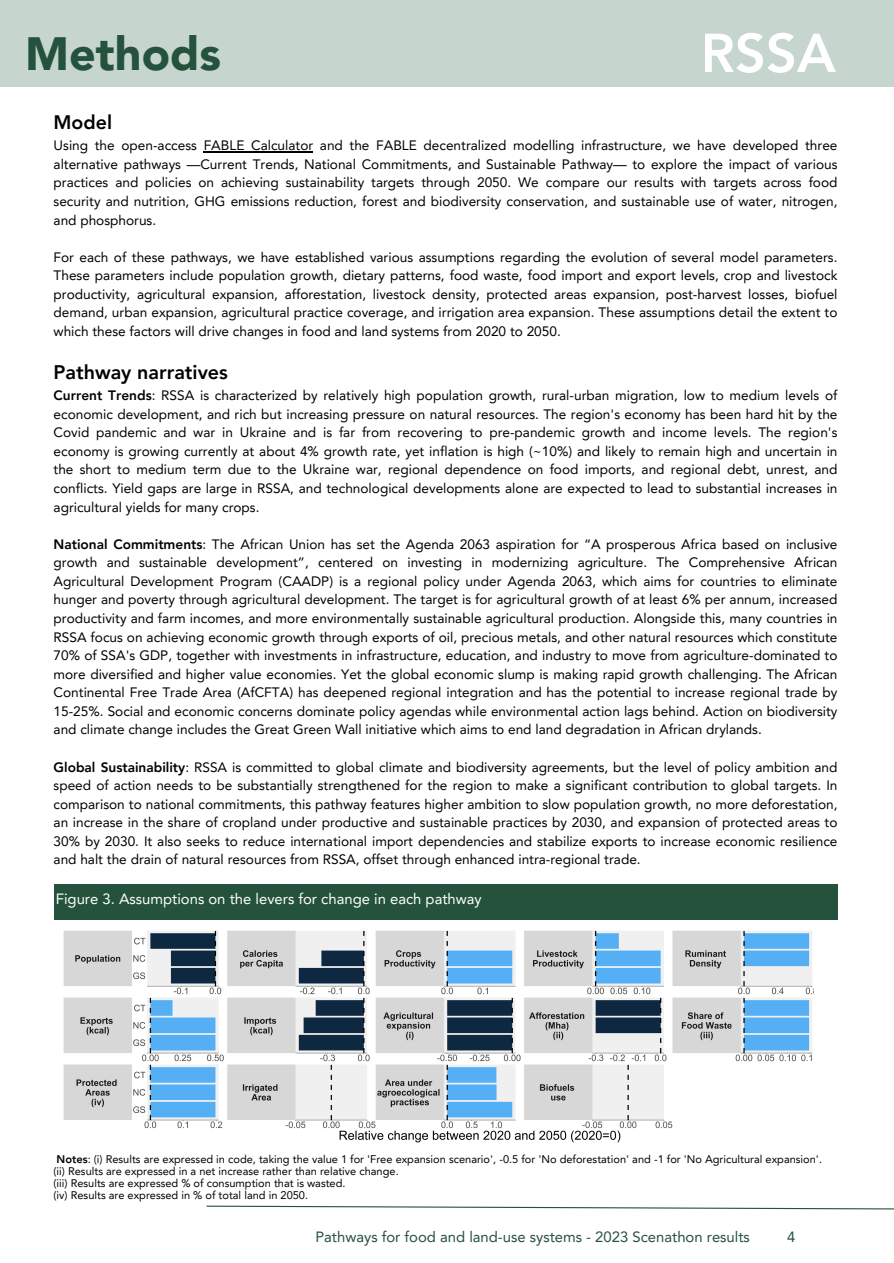
<style>
.page{position:relative;width:894px;height:1263px;background:#fff}
.page>*{position:absolute;margin:0;border:0;box-sizing:border-box;transform-origin:0 0}
.t1{font:800 54px "Avenir LT Pro";color:#fff}
.t2{font:900 46.65px "Avenir LT Pro";color:#24523c}
.t3{font:800 19.65px "Avenir LT Pro";color:#000}
.t4{font:800 19.5px "Avenir LT Pro";color:#000}
.t5{font:14.85px "Avenir LT Pro";color:#24523c}
.t6{font:14.85px "Avenir LT Pro";color:#fff}
.t7{font:13.65px/18.6px "Avenir LT Pro";color:#000;text-align:justify}
.t8{font:11.1px "Avenir LT Pro";color:#000}
.s1{font-weight:800}
</style>
<div class="page">
<svg style="left:206px;top:1205px;width:687px;height:5px"></svg>
<hr style="left:204px;top:151px;width:109px;height:2px;background:#000">
<div style="left:0;top:0;width:893px;height:86px;background:#c6d6ce"></div>
<div style="left:54px;top:883px;width:783px;height:36px;background:#24523c"></div>
<img style="left:63px;top:930px;width:750px;height:213px">
<h3 class="t2" style="left:25px;top:35px;width:197px">Methods</h3>
<h3 class="t1" style="left:700px;top:31px;width:136px">RSSA</h3>
<h1 class="t4" style="left:54px;top:114px;width:60px">Model</h1>
<h1 class="t7" style="left:54px;top:137px;width:785px">Using the open-access FABLE Calculator and the FABLE decentralized modelling infrastructure, we have developed three alternative pathways —Current Trends, National Commitments, and Sustainable Pathway— to explore the impact of various practices and policies on achieving sustainability targets through 2050. We compare our results with targets across food security and nutrition, GHG emissions reduction, forest and biodiversity conservation, and sustainable use of water, nitrogen, and phosphorus.</h1>
<h3 class="t7" style="left:54px;top:249px;width:785px">For each of these pathways, we have established various assumptions regarding the evolution of several model parameters.<br>These parameters include population growth, dietary patterns, food waste, food import and export levels, crop and livestock productivity, agricultural expansion, afforestation, livestock density, protected areas expansion, post-harvest losses, biofuel demand, urban expansion, agricultural practice coverage, and irrigation area expansion. These assumptions detail the extent to which these factors will drive changes in food and land systems from 2020 to 2050.</h3>
<h3 class="t3" style="left:54px;top:364px;width:176px">Pathway narratives</h3>
<h3 class="t7" style="left:54px;top:387px;width:785px"><span class="s1">Current Trends</span>: RSSA is characterized by relatively high population growth, rural-urban migration, low to medium levels of economic development, and rich but increasing pressure on natural resources. The region's economy has been hard hit by the Covid pandemic and war in Ukraine and is far from recovering to pre-pandemic growth and income levels. The region's economy is growing currently at about 4% growth rate, yet inflation is high (~10%) and likely to remain high and uncertain in the short to medium term due to the Ukraine war, regional dependence on food imports, and regional debt, unrest, and conflicts. Yield gaps are large in RSSA, and technological developments alone are expected to lead to substantial increases in agricultural yields for many crops.</h3>
<h3 class="t7" style="left:54px;top:536px;width:785px"><span class="s1">National Commitments</span>: The African Union has set the Agenda 2063 aspiration for “A prosperous Africa based on inclusive growth and sustainable development”, centered on investing in modernizing agriculture. The Comprehensive African Agricultural Development Program (CAADP) is a regional policy under Agenda 2063, which aims for countries to eliminate hunger and poverty through agricultural development. The target is for agricultural growth of at least 6% per annum, increased productivity and farm incomes, and more environmentally sustainable agricultural production. Alongside this, many countries in RSSA focus on achieving economic growth through exports of oil, precious metals, and other natural resources which constitute 70% of SSA's GDP, together with investments in infrastructure, education, and industry to move from agriculture-dominated to more diversified and higher value economies. Yet the global economic slump is making rapid growth challenging. The African Continental Free Trade Area (AfCFTA) has deepened regional integration and has the potential to increase regional trade by 15-25%. Social and economic concerns dominate policy agendas while environmental action lags behind. Action on biodiversity and climate change includes the Great Green Wall initiative which aims to end land degradation in African drylands.</h3>
<h3 class="t7" style="left:54px;top:758px;width:785px"><span class="s1">Global Sustainability</span>: RSSA is committed to global climate and biodiversity agreements, but the level of policy ambition and speed of action needs to be substantially strengthened for the region to make a significant contribution to global targets. In comparison to national commitments, this pathway features higher ambition to slow population growth, no more deforestation, an increase in the share of cropland under productive and sustainable practices by 2030, and expansion of protected areas to 30% by 2030. It also seeks to reduce international import dependencies and stabilize exports to increase economic resilience and halt the drain of natural resources from RSSA, offset through enhanced intra-regional trade.</h3>
<p class="t6" style="left:56px;top:892px;width:427px">Figure 3. Assumptions on the levers for change in each pathway</p>
<p class="t8" style="left:57px;top:1154px;width:766px"><span class="s1">Notes</span>: (i) Results are expressed in code, taking the value 1 for 'Free expansion scenario', -0.5 for 'No deforestation' and -1 for 'No Agricultural expansion'.</p>
<p class="t8" style="left:54px;top:1166px;width:346px">(ii) Results are expressed in a net increase rather than relative change.</p>
<p class="t8" style="left:54px;top:1178px;width:293px">(iii) Results are expressed % of consumption that is wasted.</p>
<h3 class="t8" style="left:54px;top:1190px;width:256px">(iv) Results are expressed in % of total land in 2050.</h3>
<h2 class="t5" style="left:315px;top:1230px;width:436px">Pathways for food and land-use systems - 2023 Scenathon results</h2>
<h2 class="t5" style="left:786px;top:1230px;width:10px">4</h2>
</div>
